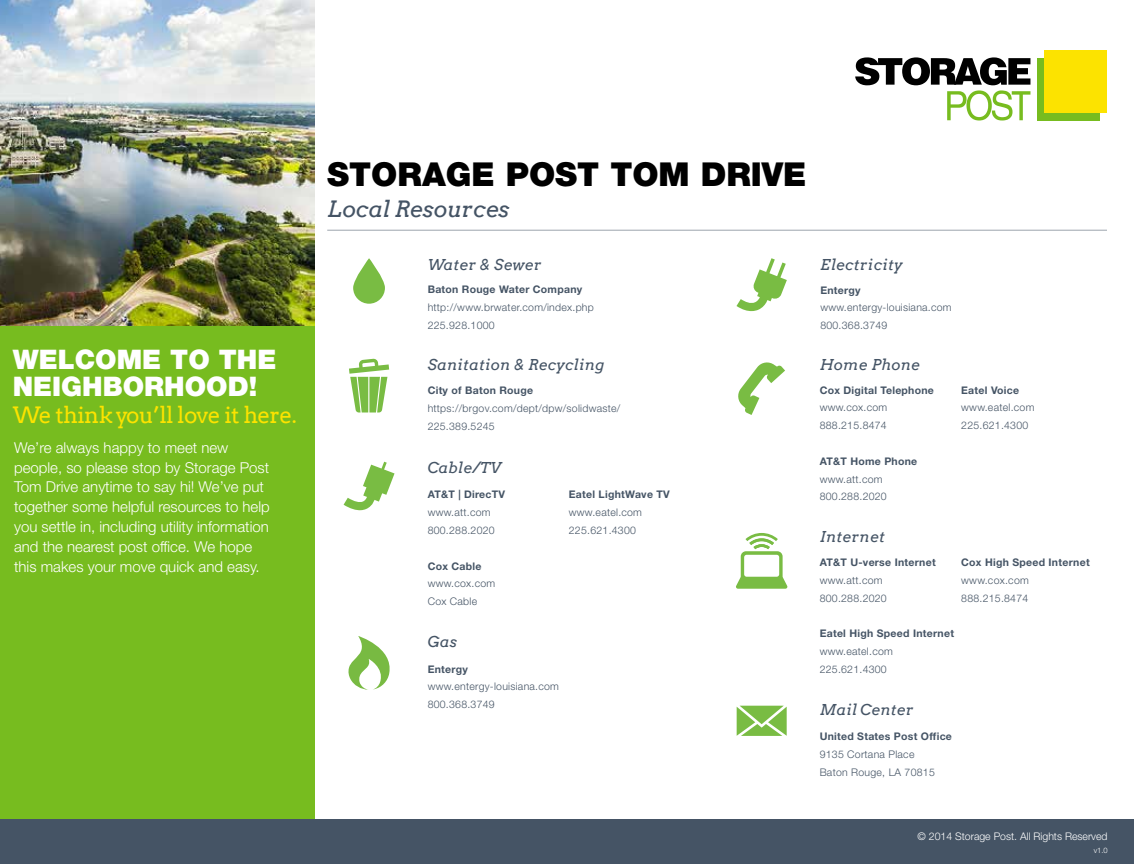
<style>
.page{position:relative;width:1134px;height:864px;background:#fff}
.page>*{position:absolute;margin:0;border:0;box-sizing:border-box;transform-origin:0 0}
.t1{font:900 33px "Helvetica Neue LT Std";color:#000}
.t2{font:900 27px/27px "Helvetica Neue LT Std";color:#fff}
.t3{font:22.5px "Arvo";letter-spacing:-.025em;color:#fce300}
.t4{font:italic 22.5px "Arvo";color:#455465}
.t5{font:300 15px/19.8px "Helvetica Neue LT Std";color:#fff}
.t6{font:italic 15px "Arvo";letter-spacing:.025em;color:#455465}
.t7{font:300 10.5px/17.9px "Helvetica Neue LT Std";letter-spacing:.025em;color:#455465}
.t8{font:700 10.5px "Helvetica Neue LT Std";letter-spacing:.025em;color:#455465}
.t9{font:300 10.5px "Helvetica Neue LT Std";color:#fff}
.t10{font:300 7.5px "Helvetica Neue LT Std";color:#fff}
</style>
<div class="page">
<img style="left:0;top:0;width:314px;height:326px">
<div style="left:0;top:326px;width:314px;height:538px;background:#77bc1f"></div>
<div style="left:0;top:820px;width:1134px;height:44px;background:#455465"></div>
<svg style="left:344px;top:462px;width:51px;height:49px"></svg>
<svg style="left:349px;top:359px;width:40px;height:54px"></svg>
<svg style="left:736px;top:258px;width:51px;height:53px"></svg>
<svg style="left:738px;top:362px;width:47px;height:53px"></svg>
<svg style="left:736px;top:533px;width:52px;height:56px"></svg>
<svg style="left:737px;top:706px;width:50px;height:30px"></svg>
<svg style="left:348px;top:636px;width:42px;height:54px"></svg>
<svg style="left:353px;top:258px;width:32px;height:46px"></svg>
<hr style="left:327px;top:230px;width:780px;height:1px;background:#455465">
<svg style="left:855px;top:57px;width:175px;height:64px"></svg>
<div style="left:1037px;top:58px;width:63px;height:62px;background:#77bc1f"></div>
<div style="left:1045px;top:51px;width:62px;height:62px;background:#fce300"></div>
<h2 class="t2" style="left:13px;top:346px;width:265px">WELCOME TO THE<br>NEIGHBORHOOD!</h2>
<h3 class="t3" style="left:13px;top:402px;width:286px">We think you’ll love it here.</h3>
<p class="t5" style="left:14px;top:437px;width:257px">We’re always happy to meet new people, so please stop by Storage Post Tom Drive anytime to say hi! We’ve put together some helpful resources to help you settle in, including utility information and the nearest post office. We hope this makes your move quick and easy.</p>
<h1 class="t1" style="left:327px;top:155px;width:481px">STORAGE POST TOM DRIVE</h1>
<h3 class="t4" style="left:327px;top:196px;width:184px">Local Resources</h3>
<h3 class="t6" style="left:428px;top:256px;width:115px">Water &amp; Sewer</h3>
<p class="t8" style="left:428px;top:283px;width:156px">Baton Rouge Water Company</p>
<p class="t7" style="left:428px;top:298px;width:168px">http://www.brwater.com/index.php<br>225.928.1000</p>
<h3 class="t6" style="left:428px;top:356px;width:178px">Sanitation &amp; Recycling</h3>
<p class="t8" style="left:428px;top:384px;width:107px">City of Baton Rouge</p>
<p class="t7" style="left:428px;top:399px;width:194px">https://brgov.com/dept/dpw/solidwaste/<br>225.389.5245</p>
<h3 class="t6" style="left:428px;top:459px;width:75px">Cable/TV</h3>
<p class="t8" style="left:428px;top:488px;width:79px">AT&amp;T | DirecTV</p>
<p class="t7" style="left:428px;top:503px;width:69px">www.att.com<br>800.288.2020</p>
<p class="t8" style="left:428px;top:559px;width:55px">Cox Cable</p>
<p class="t7" style="left:428px;top:575px;width:69px">www.cox.com<br>Cox Cable</p>
<p class="t8" style="left:569px;top:488px;width:102px">Eatel LightWave TV</p>
<p class="t7" style="left:569px;top:503px;width:75px">www.eatel.com<br>225.621.4300</p>
<h3 class="t6" style="left:428px;top:633px;width:31px">Gas</h3>
<p class="t8" style="left:428px;top:662px;width:42px">Entergy</p>
<p class="t7" style="left:428px;top:677px;width:133px">www.entergy-louisiana.com<br>800.368.3749</p>
<h3 class="t6" style="left:820px;top:256px;width:84px">Electricity</h3>
<p class="t8" style="left:820px;top:283px;width:42px">Entergy</p>
<p class="t7" style="left:820px;top:299px;width:133px">www.entergy-louisiana.com<br>800.368.3749</p>
<h3 class="t6" style="left:820px;top:356px;width:102px">Home Phone</h3>
<p class="t8" style="left:820px;top:383px;width:116px">Cox Digital Telephone</p>
<p class="t7" style="left:820px;top:399px;width:69px">www.cox.com<br>888.215.8474</p>
<p class="t8" style="left:820px;top:455px;width:99px">AT&amp;T Home Phone</p>
<p class="t7" style="left:820px;top:470px;width:69px">www.att.com<br>800.288.2020</p>
<h3 class="t6" style="left:820px;top:528px;width:66px">Internet</h3>
<p class="t8" style="left:961px;top:383px;width:60px">Eatel Voice</p>
<p class="t7" style="left:961px;top:399px;width:75px">www.eatel.com<br>225.621.4300</p>
<p class="t8" style="left:961px;top:556px;width:130px">Cox High Speed Internet</p>
<p class="t7" style="left:961px;top:571px;width:69px">www.cox.com<br>888.215.8474</p>
<p class="t8" style="left:820px;top:556px;width:118px">AT&amp;T U-verse Internet</p>
<p class="t7" style="left:820px;top:571px;width:69px">www.att.com<br>800.288.2020</p>
<p class="t8" style="left:820px;top:627px;width:136px">Eatel High Speed Internet</p>
<p class="t7" style="left:820px;top:642px;width:75px">www.eatel.com<br>225.621.4300</p>
<h3 class="t6" style="left:820px;top:701px;width:95px">Mail Center</h3>
<p class="t8" style="left:820px;top:730px;width:134px">United States Post Office</p>
<p class="t7" style="left:820px;top:745px;width:117px">9135 Cortana Place<br>Baton Rouge, LA 70815</p>
<p class="t9" style="left:918px;top:830px;width:192px">© 2014 Storage Post. All Rights Reserved</p>
<p class="t10" style="left:1094px;top:846px;width:15px">v1.0</p>
</div>
